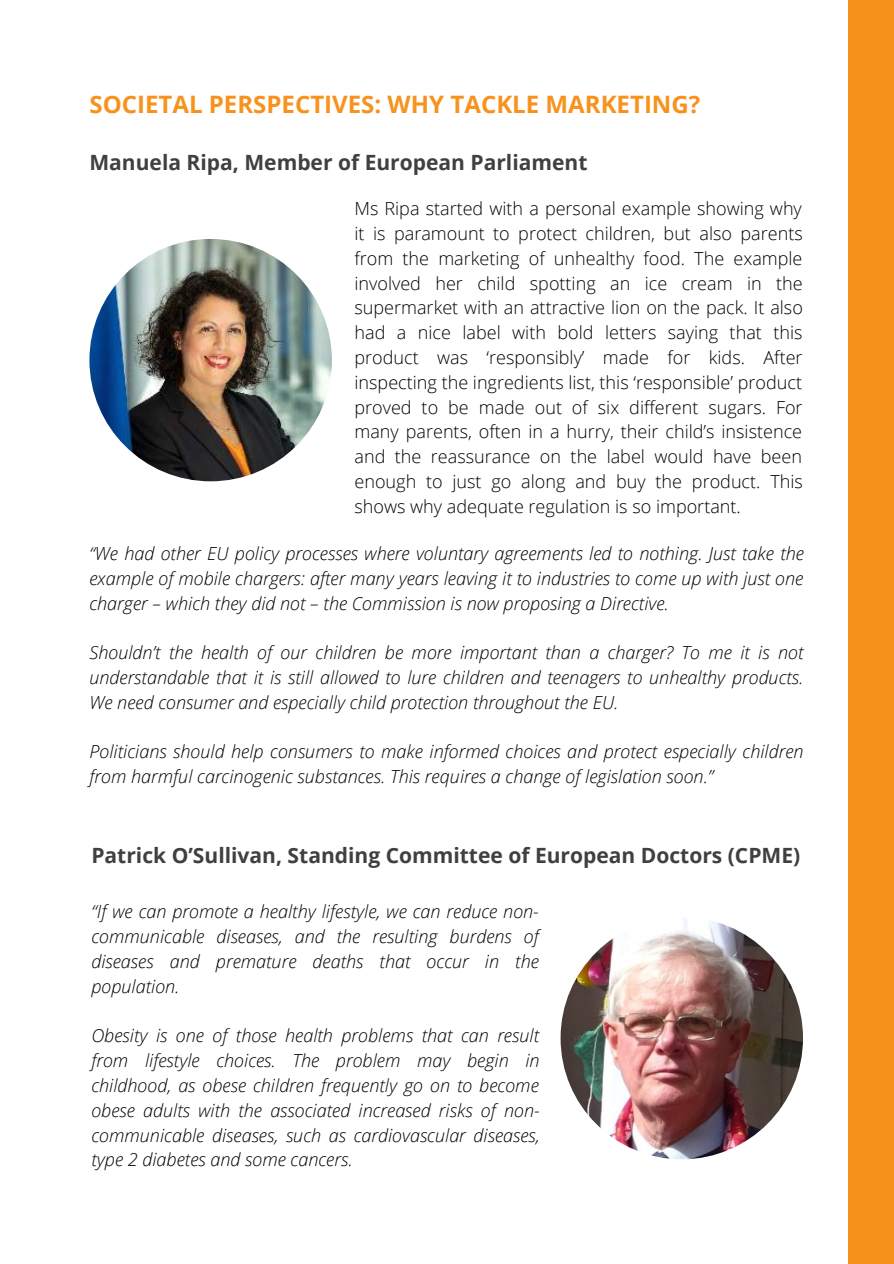
<style>
.page{position:relative;width:894px;height:1264px;background:#fff}
.page>*{position:absolute;margin:0;border:0;box-sizing:border-box;transform-origin:0 0}
.t1{font:700 24px "Open Sans";color:#f7931d}
.t2{font:700 21px "Open Sans";color:#404041}
.t3{font:italic 300 18px/24.8px "Open Sans";color:#000;text-align:justify}
.t4{font:300 18px/24.8px "Open Sans";color:#000;text-align:justify}
</style>
<div class="page">
<div style="left:848px;top:0;width:45px;height:1263px;background:#f7931d"></div>
<img style="left:89px;top:239px;width:242px;height:242px;border-radius:50%">
<img style="left:560px;top:916px;width:242px;height:243px;border-radius:50%">
<h1 class="t1" style="left:89px;top:87px;width:612px">SOCIETAL PERSPECTIVES: WHY TACKLE MARKETING?</h1>
<p class="t2" style="left:89px;top:148px;width:499px">Manuela Ripa, Member of European Parliament</p>
<p class="t4" style="left:354px;top:196px;width:450px">Ms Ripa started with a personal example showing why it is paramount to protect children, but also parents from the marketing of unhealthy food. The example involved her child spotting an ice cream in the supermarket with an attractive lion on the pack. It also had a nice label with bold letters saying that this product was ‘responsibly’ made for kids. After inspecting the ingredients list, this ‘responsible’ product proved to be made out of six different sugars. For many parents, often in a hurry, their child’s insistence and the reassurance on the label would have been enough to just go along and buy the product. This shows why adequate regulation is so important.</p>
<p class="t3" style="left:89px;top:540px;width:715px">“We had other EU policy processes where voluntary agreements led to nothing. Just take the example of mobile chargers: after many years leaving it to industries to come up with just one charger – which they did not – the Commission is now proposing a Directive.</p>
<p class="t3" style="left:89px;top:639px;width:715px">Shouldn’t the health of our children be more important than a charger? To me it is not understandable that it is still allowed to lure children and teenagers to unhealthy products.<br>We need consumer and especially child protection throughout the EU.</p>
<p class="t3" style="left:89px;top:738px;width:715px">Politicians should help consumers to make informed choices and protect especially children from harmful carcinogenic substances. This requires a change of legislation soon.”</p>
<p class="t2" style="left:91px;top:840px;width:710px">Patrick O’Sullivan, Standing Committee of European Doctors (CPME)</p>
<p class="t3" style="left:91px;top:898px;width:449px">“If we can promote a healthy lifestyle, we can reduce non&shy;communicable diseases, and the resulting burdens of diseases and premature deaths that occur in the population.</p>
<p class="t3" style="left:91px;top:1022px;width:450px">Obesity is one of those health problems that can result from lifestyle choices. The problem may begin in childhood, as obese children frequently go on to become obese adults with the associated increased risks of non&shy;communicable diseases, such as cardiovascular diseases, type 2 diabetes and some cancers.</p>
</div>
